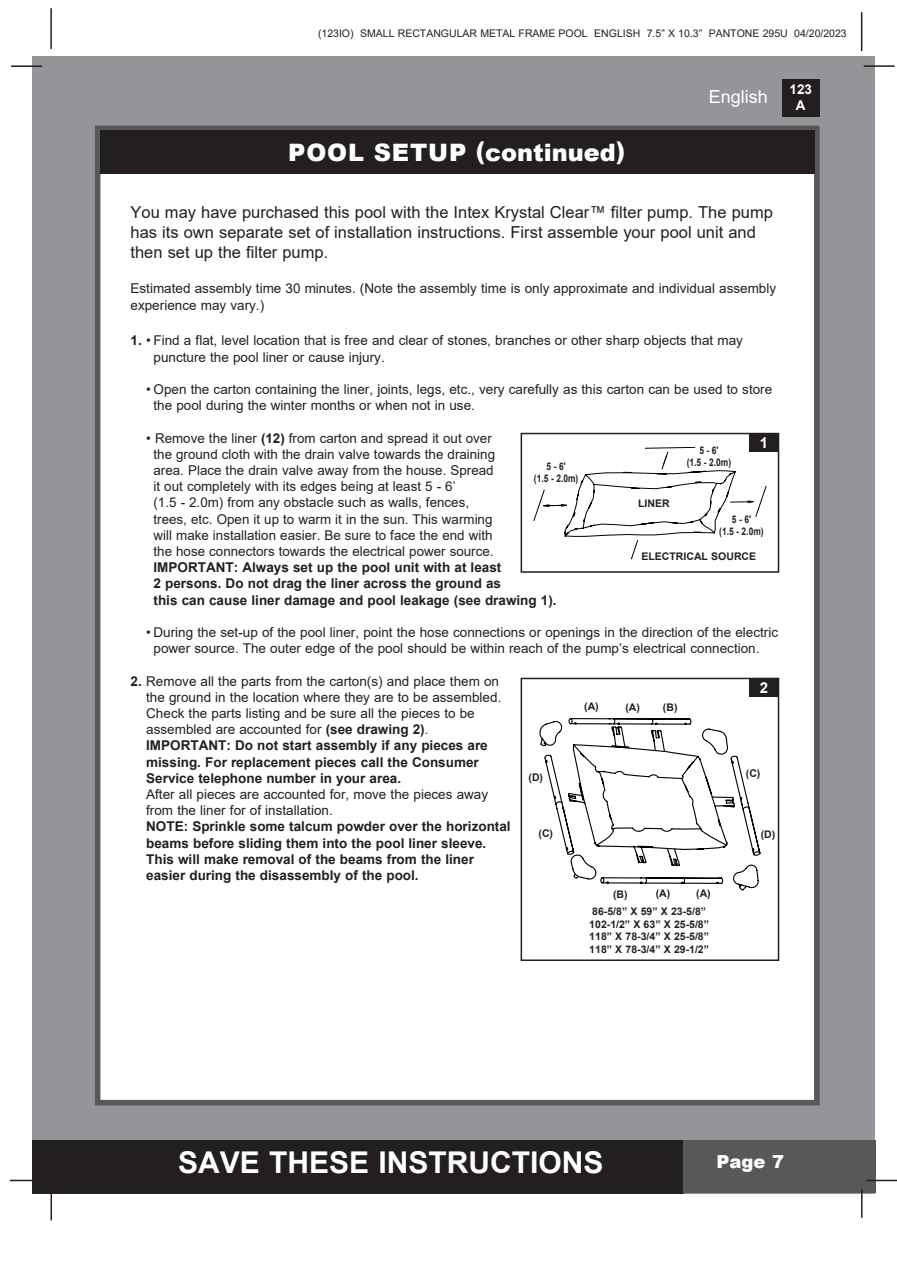
<style>
.page{position:relative;width:897px;height:1264px;background:#fff}
.page>*{position:absolute;margin:0;border:0;box-sizing:border-box;transform-origin:0 0}
.t1{font:700 30px "Arial";color:#fff}
.t2{font:900 24px "Arial";color:#fff}
.t3{font:18px "Arial";color:#fff}
.t4{font:900 18px "Arial";color:#fff}
.t5{font:16.5px/19.8px "Arial";color:#231f20}
.t6{font:700 15px "Arial";color:#fff}
.t7{font:13.5px/17px "Arial";color:#231f20}
.t8{font:700 13.5px "Arial";color:#231f20}
.t9{font:700 13.5px/16.2px "Arial";color:#fff;text-align:center}
.t10{font:700 10.5px "Arial";color:#231f20}
.t11{font:10.5px "Arial";color:#231f20}
.t12{font:700 10.5px "Arial";color:#231f20;scale:.8 1}
.s1{font-weight:700}
</style>
<div class="page">
<div style="left:33px;top:56px;width:842px;height:1137px;background:#939598"></div>
<div style="left:782px;top:79px;width:37px;height:38px;background:#231f20"></div>
<hr style="left:863px;top:65px;width:31px;height:2px;background:#231f20">
<hr style="left:50px;top:8px;width:2px;height:41px;background:#231f20">
<hr style="left:860px;top:12px;width:2px;height:39px;background:#231f20">
<div style="left:33px;top:1140px;width:650px;height:53px;background:#231f20"></div>
<div style="left:683px;top:1140px;width:192px;height:53px;background:#57585a"></div>
<hr style="left:865px;top:1179px;width:31px;height:2px;background:#231f20">
<hr style="left:860px;top:1188px;width:2px;height:29px;background:#231f20">
<hr style="left:50px;top:1190px;width:2px;height:30px;background:#231f20">
<hr style="left:10px;top:1179px;width:31px;height:2px;background:#231f20">
<hr style="left:11px;top:65px;width:31px;height:2px;background:#231f20">
<div style="left:95px;top:126px;width:724px;height:979px;background:#fff;border:6px solid #57585a"></div>
<div style="left:100px;top:130px;width:714px;height:44px;background:#231f20"></div>
<svg style="left:533px;top:447px;width:233px;height:113px"></svg>
<div style="left:520px;top:433px;width:259px;height:140px;border:2px solid #231f20"></div>
<div style="left:749px;top:434px;width:28px;height:18px;background:#231f20"></div>
<svg style="left:568px;top:718px;width:123px;height:2px"></svg>
<svg style="left:539px;top:720px;width:222px;height:171px"></svg>
<div style="left:520px;top:678px;width:259px;height:283px;border:2px solid #231f20"></div>
<div style="left:749px;top:679px;width:28px;height:18px;background:#231f20"></div>
<p class="t11" style="left:318px;top:26px;width:530px">(123IO) SMALL RECTANGULAR METAL FRAME POOL ENGLISH 7.5” X 10.3” PANTONE 295U 04/20/2023</p>
<p class="t2" style="left:288px;top:135px;width:338px">POOL SETUP (continued)</p>
<h3 class="t3" style="left:708px;top:84px;width:61px">English</h3>
<p class="t9" style="left:789px;top:81px;width:24px">123<br>A</p>
<p class="t5" style="left:130px;top:202px;width:643px">You may have purchased this pool with the Intex Krystal Clear™ filter pump. The pump has its own separate set of installation instructions. First assemble your pool unit and then set up the filter pump.</p>
<p class="t7" style="left:130px;top:280px;width:647px">Estimated assembly time 30 minutes. (Note the assembly time is only approximate and individual assembly experience may vary.)</p>
<p class="t7" style="left:130px;top:332px;width:614px"><span class="s1">1.</span> • Find a flat, level location that is free and clear of stones, branches or other sharp objects that may</p>
<p class="t7" style="left:153px;top:348px;width:233px">puncture the pool liner or cause injury.</p>
<p class="t7" style="left:146px;top:381px;width:627px">• Open the carton containing the liner, joints, legs, etc., very carefully as this carton can be used to store</p>
<p class="t7" style="left:153px;top:397px;width:323px">the pool during the winter months or when not in use.</p>
<p class="t7" style="left:146px;top:429px;width:347px">• Remove the liner <span class="s1">(12)</span> from carton and spread it out over</p>
<p class="t7" style="left:153px;top:445px;width:343px">the ground cloth with the drain valve towards the draining</p>
<p class="t7" style="left:153px;top:462px;width:341px">area. Place the drain valve away from the house. Spread</p>
<p class="t7" style="left:153px;top:478px;width:303px">it out completely with its edges being at least 5 - 6’</p>
<p class="t7" style="left:153px;top:494px;width:317px">(1.5 - 2.0m) from any obstacle such as walls, fences,</p>
<p class="t7" style="left:153px;top:510px;width:340px">trees, etc. Open it up to warm it in the sun. This warming</p>
<p class="t7" style="left:153px;top:526px;width:340px">will make installation easier. Be sure to face the end with</p>
<p class="t7" style="left:153px;top:543px;width:341px">the hose connectors towards the electrical power source.</p>
<p class="t8" style="left:153px;top:558px;width:349px">IMPORTANT: Always set up the pool unit with at least</p>
<p class="t8" style="left:153px;top:574px;width:349px">2 persons. Do not drag the liner across the ground as</p>
<p class="t8" style="left:153px;top:590px;width:404px">this can cause liner damage and pool leakage (see drawing 1).</p>
<p class="t7" style="left:146px;top:624px;width:633px">• During the set-up of the pool liner, point the hose connections or openings in the direction of the electric</p>
<p class="t7" style="left:153px;top:640px;width:607px">power source. The outer edge of the pool should be within reach of the pump’s electrical connection.</p>
<p class="t7" style="left:130px;top:672px;width:370px"><span class="s1">2.</span> Remove all the parts from the carton(s) and place them on</p>
<p class="t7" style="left:146px;top:688px;width:356px">the ground in the location where they are to be assembled.</p>
<p class="t7" style="left:146px;top:705px;width:330px">Check the parts listing and be sure all the pieces to be</p>
<p class="t7" style="left:146px;top:721px;width:284px">assembled are accounted for <span class="s1">(see drawing 2)</span>.</p>
<p class="t8" style="left:146px;top:736px;width:343px">IMPORTANT: Do not start assembly if any pieces are</p>
<p class="t8" style="left:146px;top:752px;width:334px">missing. For replacement pieces call the Consumer</p>
<p class="t8" style="left:146px;top:768px;width:256px">Service telephone number in your area.</p>
<p class="t7" style="left:146px;top:786px;width:343px">After all pieces are accounted for, move the pieces away</p>
<p class="t7" style="left:146px;top:802px;width:188px">from the liner for of installation.</p>
<p class="t8" style="left:146px;top:817px;width:366px">NOTE: Sprinkle some talcum powder over the horizontal</p>
<p class="t8" style="left:146px;top:833px;width:341px">beams before sliding them into the pool liner sleeve.</p>
<p class="t8" style="left:146px;top:849px;width:329px">This will make removal of the beams from the liner</p>
<p class="t8" style="left:146px;top:866px;width:274px">easier during the disassembly of the pool.</p>
<p class="t6" style="left:759px;top:432px;width:10px">1</p>
<p class="t12" style="left:699px;top:442px;width:26px">5 - 6'</p>
<p class="t12" style="left:686px;top:454px;width:57px">(1.5 - 2.0m)</p>
<p class="t12" style="left:546px;top:459px;width:26px">5 - 6'</p>
<p class="t12" style="left:534px;top:471px;width:57px">(1.5 - 2.0m)</p>
<p class="t10" style="left:638px;top:496px;width:33px">LINER</p>
<p class="t12" style="left:731px;top:512px;width:26px">5 - 6'</p>
<p class="t12" style="left:719px;top:524px;width:57px">(1.5 - 2.0m)</p>
<p class="t10" style="left:641px;top:548px;width:116px">ELECTRICAL SOURCE</p>
<p class="t6" style="left:759px;top:677px;width:10px">2</p>
<p class="t10" style="left:584px;top:699px;width:16px">(A)</p>
<p class="t10" style="left:625px;top:700px;width:16px">(A)</p>
<p class="t10" style="left:662px;top:700px;width:16px">(B)</p>
<p class="t10" style="left:745px;top:766px;width:16px">(C)</p>
<p class="t10" style="left:528px;top:770px;width:16px">(D)</p>
<p class="t10" style="left:538px;top:826px;width:16px">(C)</p>
<p class="t10" style="left:760px;top:827px;width:16px">(D)</p>
<p class="t10" style="left:613px;top:887px;width:16px">(B)</p>
<p class="t10" style="left:655px;top:886px;width:16px">(A)</p>
<p class="t10" style="left:696px;top:886px;width:16px">(A)</p>
<p class="t10" style="left:592px;top:904px;width:115px">86-5/8” X 59” X 23-5/8”</p>
<p class="t10" style="left:589px;top:916px;width:121px">102-1/2” X 63” X 25-5/8”</p>
<p class="t10" style="left:589px;top:929px;width:121px">118” X 78-3/4” X 25-5/8”</p>
<p class="t10" style="left:589px;top:942px;width:121px">118” X 78-3/4” X 29-1/2”</p>
<h1 class="t1" style="left:178px;top:1141px;width:427px">SAVE THESE INSTRUCTIONS</h1>
<h3 class="t4" style="left:716px;top:1149px;width:69px">Page 7</h3>
</div>
